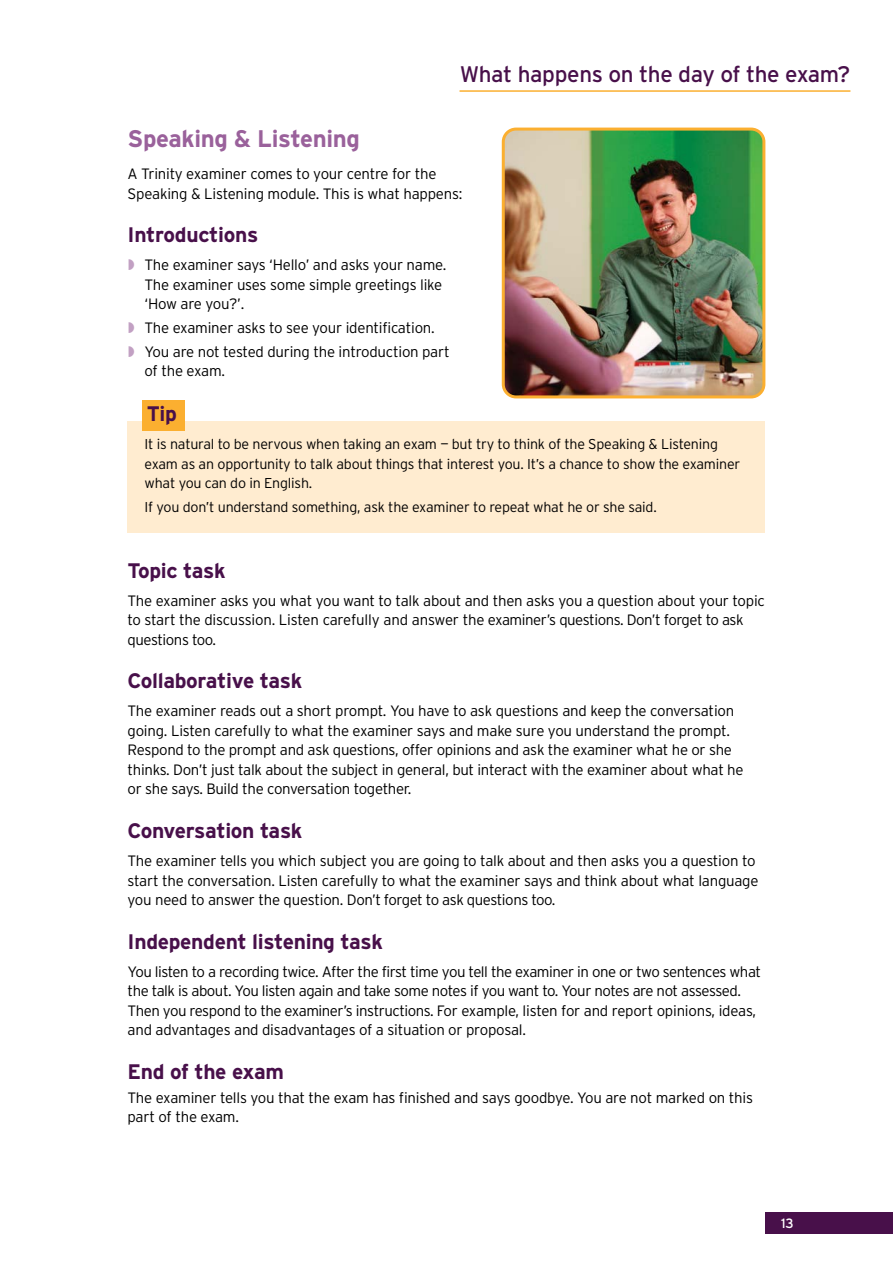
<style>
.page{position:relative;width:893px;height:1263px;background:#fff}
.page>*{position:absolute;margin:0;border:0;box-sizing:border-box;transform-origin:0 0}
.t1{font:700 24px "Interstate";letter-spacing:-.015em;color:#9a619b}
.t2{font:22.5px "Interstate";letter-spacing:-.015em;color:#48104a}
.t3{font:700 21px "Interstate";letter-spacing:-.015em;color:#48104a}
.t4{font:300 15px/19.5px "Interstate";letter-spacing:-.02em;color:#000}
.t5{font:300 14.25px/19.5px "Interstate";letter-spacing:-.015em;color:#000}
.t6{font:13.5px "Interstate";color:#fff}
</style>
<div class="page">
<div style="left:765px;top:1212px;width:128px;height:21px;background:#48104a"></div>
<div style="left:128px;top:421px;width:637px;height:112px;background:#ffecd0"></div>
<div style="left:142px;top:400px;width:43px;height:31px;background:#fbaf30"></div>
<img style="left:503px;top:129px;width:261px;height:268px">
<div style="left:502px;top:128px;width:263px;height:270px;border:3px solid #fbaf30;border-radius:13px"></div>
<hr style="left:459px;top:90px;width:391px;height:2px;background:#fbaf30">
<h2 class="t2" style="left:460px;top:61px;width:392px">What happens on the day of the exam?</h2>
<h1 class="t1" style="left:128px;top:125px;width:234px">Speaking &amp; Listening</h1>
<p class="t4" style="left:128px;top:164px;width:336px">A Trinity examiner comes to your centre for the<br>Speaking &amp; Listening module. This is what happens:</p>
<h3 class="t3" style="left:128px;top:223px;width:132px">Introductions</h3>
<p class="t4" style="left:145px;top:255px;width:303px">The examiner says ‘Hello’ and asks your name.<br>The examiner uses some simple greetings like ‘How are you?’.</p>
<p class="t4" style="left:145px;top:316px;width:307px;line-height:23.7px">The examiner asks to see your identification.<br>You are not tested during the introduction part</p>
<p class="t4" style="left:145px;top:361px;width:82px">of the exam.</p>
<h3 class="t3" style="left:147px;top:402px;width:32px">Tip</h3>
<p class="t5" style="left:145px;top:434px;width:597px">It is natural to be nervous when taking an exam — but try to think of the Speaking &amp; Listening exam as an opportunity to talk about things that interest you. It’s a chance to show the examiner what you can do in English.</p>
<p class="t5" style="left:145px;top:497px;width:514px">If you don’t understand something, ask the examiner to repeat what he or she said.</p>
<h3 class="t3" style="left:128px;top:558px;width:100px">Topic task</h3>
<p class="t4" style="left:128px;top:590px;width:639px">The examiner asks you what you want to talk about and then asks you a question about your topic to start the discussion. Listen carefully and answer the examiner’s questions. Don’t forget to ask questions too.</p>
<h3 class="t3" style="left:128px;top:669px;width:176px">Collaborative task</h3>
<p class="t4" style="left:128px;top:701px;width:617px">The examiner reads out a short prompt. You have to ask questions and keep the conversation going. Listen carefully to what the examiner says and make sure you understand the prompt.<br>Respond to the prompt and ask questions, offer opinions and ask the examiner what he or she thinks. Don’t just talk about the subject in general, but interact with the examiner about what he or she says. Build the conversation together.</p>
<h3 class="t3" style="left:128px;top:819px;width:176px">Conversation task</h3>
<p class="t4" style="left:128px;top:851px;width:632px">The examiner tells you which subject you are going to talk about and then asks you a question to start the conversation. Listen carefully to what the examiner says and think about what language you need to answer the question. Don’t forget to ask questions too.</p>
<h3 class="t3" style="left:128px;top:930px;width:257px">Independent listening task</h3>
<p class="t4" style="left:128px;top:962px;width:635px">You listen to a recording twice. After the first time you tell the examiner in one or two sentences what the talk is about. You listen again and take some notes if you want to. Your notes are not assessed.<br>Then you respond to the examiner’s instructions. For example, listen for and report opinions, ideas, and advantages and disadvantages of a situation or proposal.</p>
<h3 class="t3" style="left:128px;top:1060px;width:158px">End of the exam</h3>
<p class="t4" style="left:128px;top:1088px;width:627px">The examiner tells you that the exam has finished and says goodbye. You are not marked on this part of the exam.</p>
<p class="t6" style="left:781px;top:1215px;width:14px">13</p>
</div>
